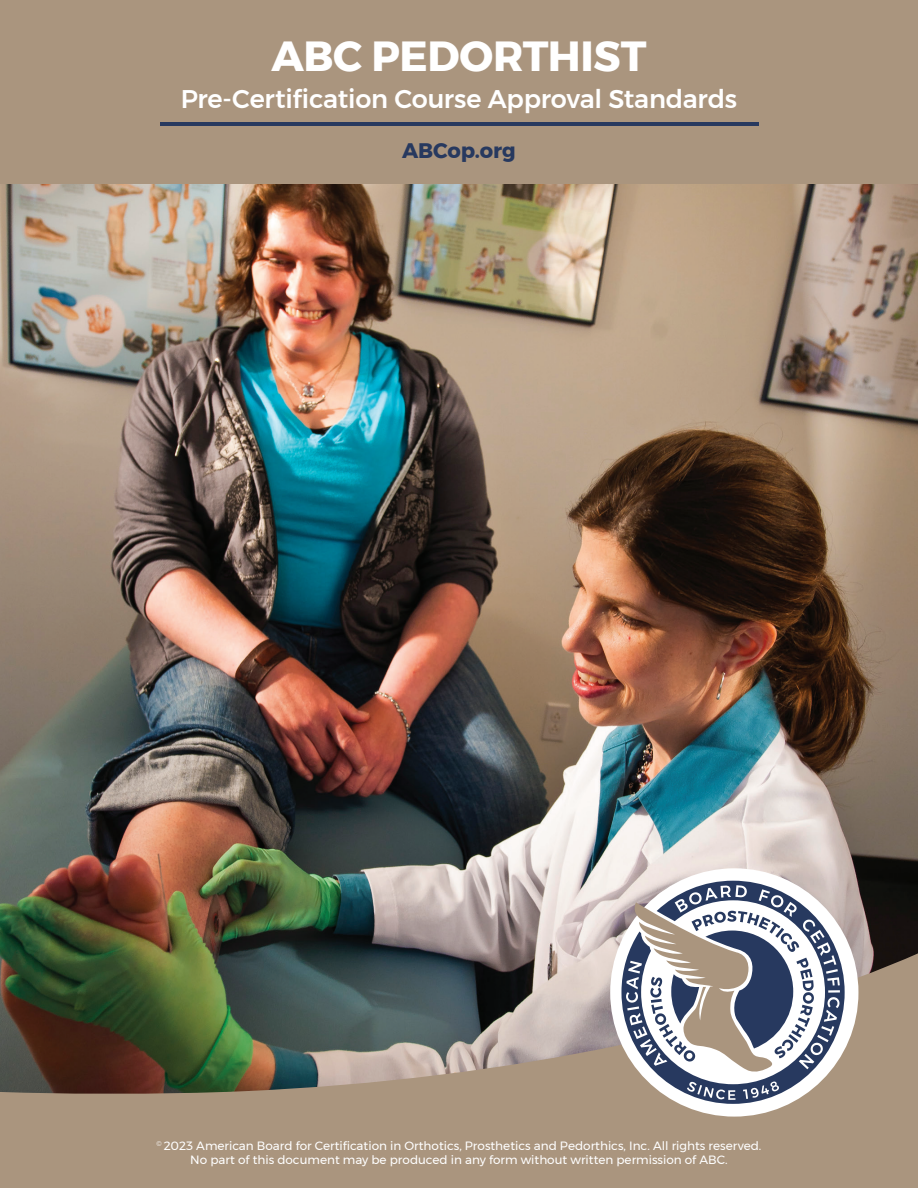
<style>
.page{position:relative;width:918px;height:1188px;background:#fff}
.page>*{position:absolute;margin:0;border:0;box-sizing:border-box;transform-origin:0 0}
.t1{font:700 42px "Montserrat";letter-spacing:-.01em;color:#fff}
.t2{font:500 25.5px "Montserrat";letter-spacing:-.01em;color:#fff}
.t3{font:700 21px "Montserrat";letter-spacing:-.005em;color:#27395f}
.t4{font:12px/14.4px "Montserrat";color:#fff;text-align:center}
</style>
<div class="page">
<img style="left:0;top:184px;width:918px;height:768px">
<svg style="left:0;top:952px;width:918px;height:236px;background:#877e6b"></svg>
<div style="left:610px;top:868px;width:248px;height:249px;background:#fff;border-radius:50%"></div>
<svg style="left:621px;top:881px;width:224px;height:223px"></svg>
<svg style="left:634px;top:902px;width:180px;height:171px"></svg>
<div style="left:0;top:0;width:918px;height:184px;background:#aa957e"></div>
<hr style="left:160px;top:122px;width:598px;height:3px;background:#27395f">
<h1 class="t1" style="left:271px;top:22px;width:377px">ABC PEDORTHIST</h1>
<h2 class="t2" style="left:181px;top:79px;width:558px">Pre-Certification Course Approval Standards</h2>
<h3 class="t3" style="left:402px;top:133px;width:115px">ABCop.org</h3>
<p class="t4" style="left:157px;top:1138px;width:606px"><sup>©</sup> 2023 American Board for Certification in Orthotics, Prosthetics and Pedorthics, Inc. All rights reserved.<br>No part of this document may be produced in any form without written permission of ABC.</p>
</div>
